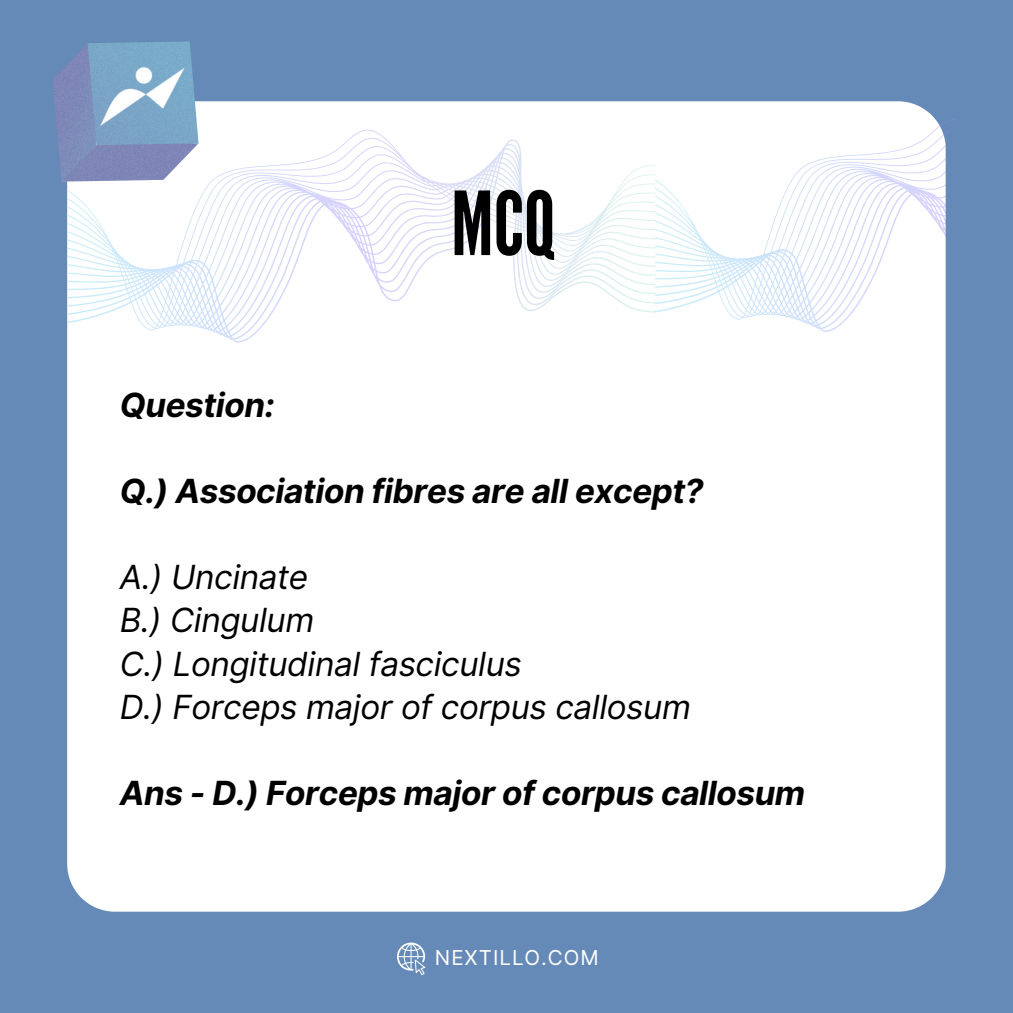
<style>
.page{position:relative;width:1013px;height:1013px;background:#fff}
.page>*{position:absolute;margin:0;border:0;box-sizing:border-box;transform-origin:0 0}
.t1{font:87.88px "League Gothic";color:#000}
.t2{font:italic 33.25px/43.1px "Inter";letter-spacing:-.015em;color:#000}
.t3{font:italic 700 33.25px "Inter";letter-spacing:-.015em;color:#000}
.t4{font:20.5px "Inter";letter-spacing:.05em;color:#fff}
</style>
<div class="page">
<div style="left:0;top:0;width:1012px;height:1012px;background:#668ab7"></div>
<div style="left:67px;top:101px;width:878px;height:810px;background:#fff"></div>
<svg style="left:655px;top:119px;width:290px;height:213px;background:#f8fafe"></svg>
<svg style="left:67px;top:130px;width:589px;height:212px;background:#f9fafe"></svg>
<svg style="left:53px;top:41px;width:145px;height:140px;background:#8397c0"></svg>
<img style="left:64px;top:49px;width:155px;height:80px">
<svg style="left:397px;top:942px;width:28px;height:33px"></svg>
<h1 class="t3" style="left:120px;top:385px;width:156px">Question:</h1>
<p class="t1" style="left:451px;top:173px;width:106px">MCQ</p>
<h2 class="t3" style="left:120px;top:471px;width:585px">Q.) Association fibres are all except?</h2>
<h2 class="t2" style="left:120px;top:555px;width:573px">A.) Uncinate<br>B.) Cingulum<br>C.) Longitudinal fasciculus<br>D.) Forceps major of corpus callosum</h2>
<h3 class="t3" style="left:120px;top:773px;width:687px">Ans - D.) Forceps major of corpus callosum</h3>
<p class="t4" style="left:435px;top:945px;width:166px">NEXTILLO.COM</p>
</div>
